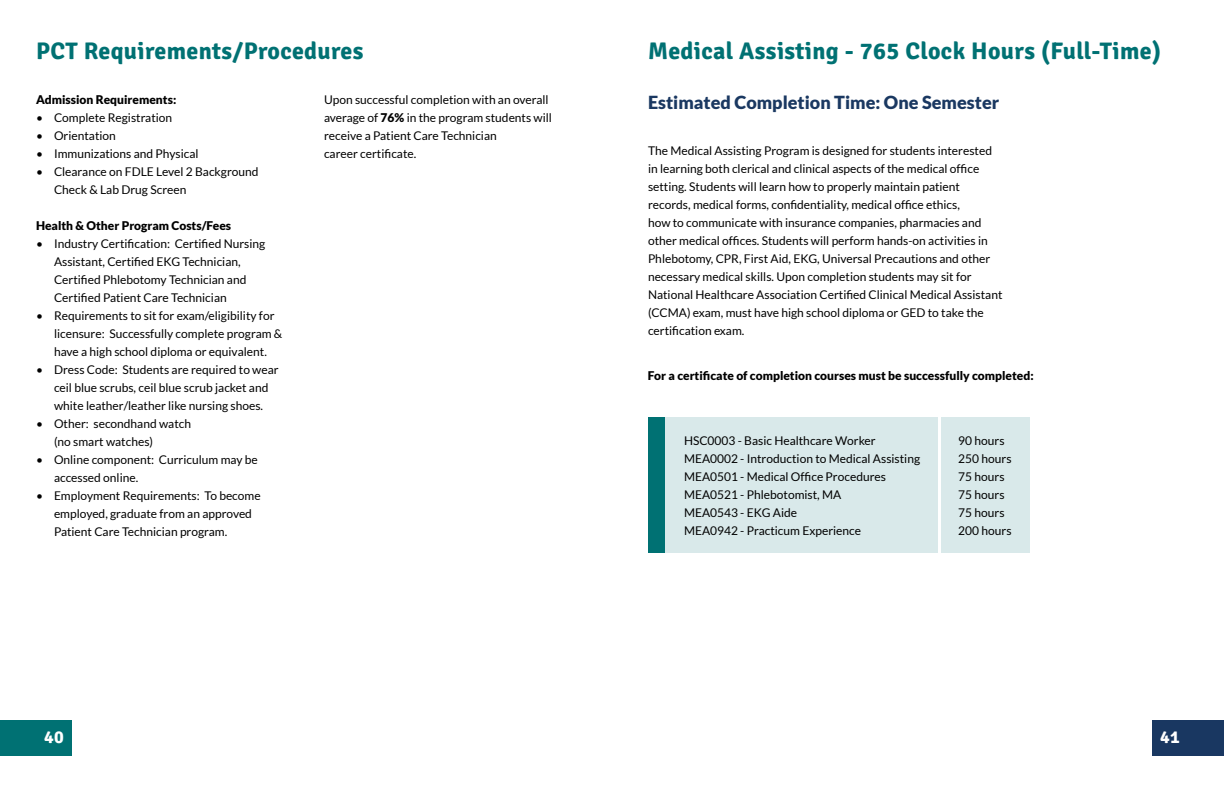
<style>
.page{position:relative;width:1224px;height:792px;background:#fff}
.page>*{position:absolute;margin:0;border:0;box-sizing:border-box;transform-origin:0 0}
.t1{font:700 24px "Signika";letter-spacing:.015em;color:#007173}
.t2{font:900 18px "Lato";color:#1a3861}
.t3{font:700 18px "Signika";color:#fff}
.t4{font:12px/18px "Lato";color:#000}
.t5{font:900 12px "Lato";color:#000}
.s1{font-weight:900}
</style>
<div class="page">
<div style="left:0;top:720px;width:72px;height:36px;background:#007173"></div>
<div style="left:1152px;top:720px;width:72px;height:36px;background:#193761"></div>
<div style="left:665px;top:418px;width:364px;height:135px;background:#d9e9ea"></div>
<hr style="left:938px;top:418px;width:2px;height:135px;background:#fff">
<div style="left:648px;top:418px;width:17px;height:135px;background:#007173"></div>
<h1 class="t1" style="left:36px;top:33px;width:329px">PCT Requirements/Procedures</h1>
<p class="t5" style="left:36px;top:93px;width:142px">Admission Requirements:</p>
<p class="t4" style="left:36px;top:109px;width:138px">• Complete Registration</p>
<p class="t4" style="left:36px;top:127px;width:81px">• Orientation</p>
<p class="t4" style="left:36px;top:145px;width:164px">• Immunizations and Physical</p>
<p class="t4" style="left:54px;top:163px;width:206px;text-indent:-18px">• Clearance on FDLE Level 2 Background<br>Check &amp; Lab Drug Screen</p>
<p class="t5" style="left:36px;top:219px;width:197px">Health &amp; Other Program Costs/Fees</p>
<p class="t4" style="left:54px;top:235px;width:213px;text-indent:-18px">• Industry Certification: Certified Nursing Assistant, Certified EKG Technician, Certified Phlebotomy Technician and Certified Patient Care Technician</p>
<p class="t4" style="left:54px;top:307px;width:230px;text-indent:-18px">• Requirements to sit for exam/eligibility for licensure: Successfully complete program &amp; have a high school diploma or equivalent.</p>
<p class="t4" style="left:54px;top:361px;width:226px;text-indent:-18px">• Dress Code: Students are required to wear ceil blue scrubs, ceil blue scrub jacket and white leather/leather like nursing shoes.</p>
<p class="t4" style="left:54px;top:415px;width:139px;text-indent:-18px">• Other: secondhand watch (no smart watches)</p>
<p class="t4" style="left:54px;top:451px;width:205px;text-indent:-18px">• Online component: Curriculum may be accessed online.</p>
<p class="t4" style="left:54px;top:487px;width:208px;text-indent:-18px">• Employment Requirements: To become employed, graduate from an approved<br>Patient Care Technician program.</p>
<p class="t4" style="left:324px;top:91px;width:230px">Upon successful completion with an overall average of <span class="s1">76%</span> in the program students will receive a Patient Care Technician<br>career certificate.</p>
<h1 class="t1" style="left:648px;top:33px;width:515px">Medical Assisting - 765 Clock Hours (Full-Time)</h1>
<h2 class="t2" style="left:648px;top:92px;width:353px">Estimated Completion Time: One Semester</h2>
<p class="t4" style="left:648px;top:141px;width:356px">The Medical Assisting Program is designed for students interested in learning both clerical and clinical aspects of the medical office setting. Students will learn how to properly maintain patient records, medical forms, confidentiality, medical office ethics,<br>how to communicate with insurance companies, pharmacies and other medical offices. Students will perform hands-on activities in Phlebotomy, CPR, First Aid, EKG, Universal Precautions and other necessary medical skills. Upon completion students may sit for National Healthcare Association Certified Clinical Medical Assistant (CCMA) exam, must have high school diploma or GED to take the certification exam.</p>
<p class="t5" style="left:648px;top:369px;width:387px">For a certificate of completion courses must be successfully completed:</p>
<p class="t4" style="left:684px;top:432px;width:238px">HSC0003 - Basic Healthcare Worker<br>MEA0002 - Introduction to Medical Assisting<br>MEA0501 - Medical Office Procedures<br>MEA0521 - Phlebotomist, MA<br>MEA0543 - EKG Aide<br>MEA0942 - Practicum Experience</p>
<p class="t4" style="left:958px;top:432px;width:55px">90 hours<br>250 hours<br>75 hours<br>75 hours<br>75 hours<br>200 hours</p>
<h2 class="t3" style="left:44px;top:725px;width:21px">40</h2>
<h2 class="t3" style="left:1160px;top:725px;width:21px">41</h2>
</div>
